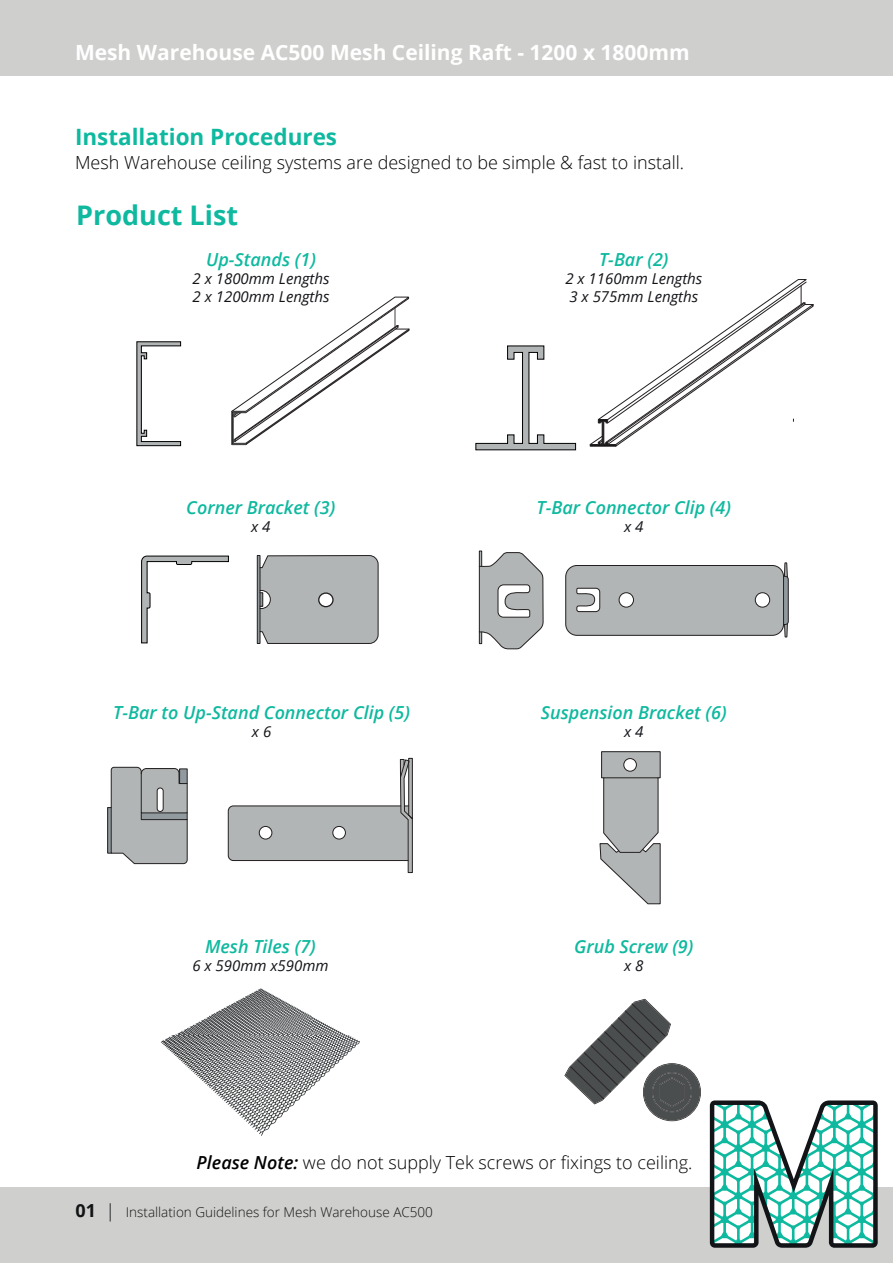
<style>
.page{position:relative;width:893px;height:1263px;background:#fff}
.page>*{position:absolute;margin:0;border:0;box-sizing:border-box;transform-origin:0 0}
.t1{font:700 27px "Open Sans";color:#0eb99f}
.t2{font:700 22.5px "Open Sans";color:#0eb99f}
.t3{font:700 21px "Open Sans";color:#fff}
.t4{font:italic 600 18px "Open Sans";color:#0eb99f}
.t5{font:300 18px "Open Sans";color:#000001}
.t6{font:italic 15px/18px "Open Sans";color:#121418}
.t7{font:300 13.5px "Open Sans";color:#111314}
.s1{font-weight:600;font-style:italic}
.s2{font-weight:700;font-size:18px}
.s3{font-size:18px}
</style>
<div class="page">
<div style="left:0;top:0;width:893px;height:75px;background:#cfd0cd"></div>
<div style="left:0;top:1188px;width:893px;height:75px;background:#cfd0cd"></div>
<svg style="left:136px;top:341px;width:45px;height:105px"></svg>
<svg style="left:231px;top:297px;width:178px;height:148px"></svg>
<svg style="left:475px;top:345px;width:101px;height:105px"></svg>
<svg style="left:589px;top:279px;width:225px;height:168px"></svg>
<svg style="left:479px;top:551px;width:65px;height:99px"></svg>
<svg style="left:566px;top:562px;width:223px;height:76px;background:#b2b5b5"></svg>
<hr style="left:108px;top:807px;width:3px;height:46px;background:#919b9f">
<div style="left:107px;top:807px;width:5px;height:46px;border:1px solid #231f20"></div>
<svg style="left:110px;top:555px;width:303px;height:318px"></svg>
<div style="left:259px;top:826px;width:13px;height:13px;border:1px solid #231f20;border-radius:50%"></div>
<div style="left:332px;top:826px;width:14px;height:13px;border:1px solid #231f20;border-radius:50%"></div>
<svg style="left:599px;top:751px;width:62px;height:153px"></svg>
<div style="left:623px;top:758px;width:14px;height:13px;border:1px solid #231f20;border-radius:50%"></div>
<svg style="left:564px;top:999px;width:137px;height:122px"></svg>
<img style="left:161px;top:988px;width:199px;height:148px">
<svg style="left:710px;top:1100px;width:168px;height:148px"></svg>
<p class="t3" style="left:75px;top:37px;width:616px">Mesh Warehouse AC500 Mesh Ceiling Raft - 1200 x 1800mm</p>
<p class="t2" style="left:75px;top:121px;width:264px">Installation Procedures</p>
<p class="t5" style="left:75px;top:150px;width:611px">Mesh Warehouse ceiling systems are designed to be simple &amp; fast to install.</p>
<h1 class="t1" style="left:76px;top:196px;width:163px">Product List</h1>
<p class="t4" style="left:206px;top:247px;width:111px">Up-Stands (1)</p>
<p class="t6" style="left:193px;top:269px;width:138px">2 x 1800mm Lengths<br>2 x 1200mm Lengths</p>
<p class="t4" style="left:599px;top:247px;width:71px">T-Bar (2)</p>
<p class="t6" style="left:565px;top:269px;width:138px">2 x 1160mm Lengths<br>3 x 575mm Lengths</p>
<p class="t4" style="left:186px;top:495px;width:151px">Corner Bracket (3)</p>
<p class="t6" style="left:251px;top:517px;width:21px">x 4</p>
<p class="t4" style="left:537px;top:495px;width:196px">T-Bar Connector Clip (4)</p>
<p class="t6" style="left:624px;top:517px;width:21px">x 4</p>
<p class="t4" style="left:113px;top:700px;width:298px">T-Bar to Up-Stand Connector Clip (5)</p>
<p class="t6" style="left:252px;top:722px;width:21px">x 6</p>
<p class="t4" style="left:541px;top:700px;width:187px">Suspension Bracket (6)</p>
<p class="t6" style="left:624px;top:722px;width:21px">x 4</p>
<p class="t4" style="left:205px;top:934px;width:112px">Mesh Tiles (7)</p>
<p class="t6" style="left:192px;top:956px;width:138px">6 x 590mm x590mm</p>
<p class="t4" style="left:574px;top:934px;width:121px">Grub Screw (9)</p>
<p class="t6" style="left:624px;top:956px;width:21px">x 8</p>
<p class="t5" style="left:197px;top:1150px;width:497px"><span class="s1">Please Note:</span> we do not supply Tek screws or fixings to ceiling.</p>
<p class="t7" style="left:76px;top:1202px;width:359px"><span class="s2">01</span> <span class="s3">|</span> Installation Guidelines for Mesh Warehouse AC500</p>
</div>
